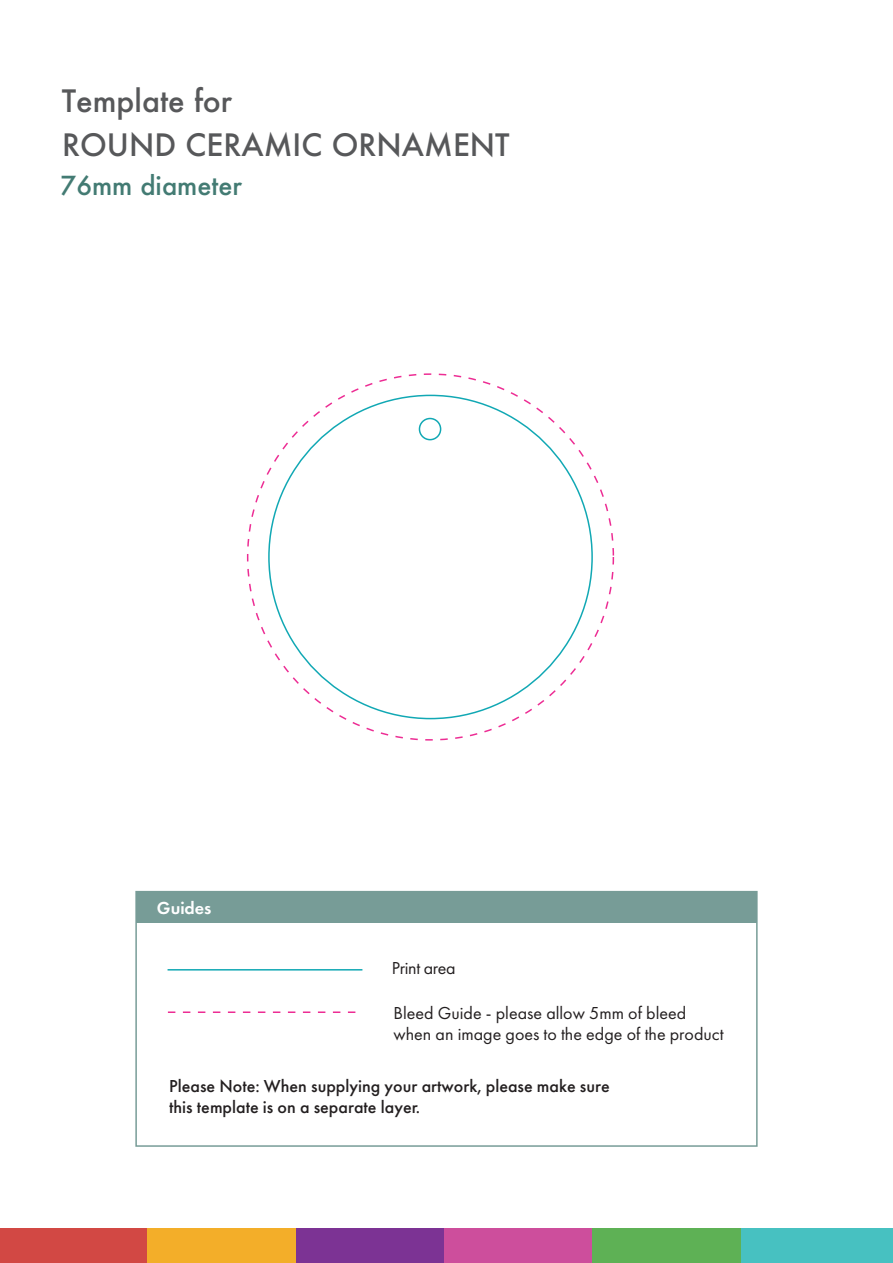
<style>
.page{position:relative;width:893px;height:1263px;background:#fff}
.page>*{position:absolute;margin:0;border:0;box-sizing:border-box;transform-origin:0 0}
.t1{font:500 30px "Futura";color:#57585a}
.t2{font:500 25.5px "Futura";color:#437b73}
.t3{font:500 18px/21.6px "Futura PT";color:#231f20}
.t4{font:18px/21.6px "Futura PT";color:#231f20}
.t5{font:18px "Futura PT";letter-spacing:-.02em;color:#231f20}
.t6{font:600 18px "Futura PT";color:#fff}
</style>
<div class="page">
<div style="left:135px;top:891px;width:623px;height:256px;border:2px solid #779c97"></div>
<div style="left:136px;top:892px;width:621px;height:30px;background:#779c97"></div>
<hr style="left:168px;top:969px;width:194px;height:1px;background:#11a8b4">
<svg style="left:168px;top:1011px;width:188px;height:2px"></svg>
<div style="left:0;top:1228px;width:148px;height:35px;background:#d24844"></div>
<div style="left:148px;top:1228px;width:148px;height:35px;background:#f3ae29"></div>
<div style="left:296px;top:1228px;width:148px;height:35px;background:#7c3394"></div>
<div style="left:741px;top:1228px;width:152px;height:35px;background:#47c1c1"></div>
<div style="left:444px;top:1228px;width:148px;height:35px;background:#cd4e9c"></div>
<div style="left:592px;top:1228px;width:149px;height:35px;background:#5eb155"></div>
<svg style="left:267px;top:640px;width:31px;height:10px"></svg>
<div style="left:419px;top:418px;width:22px;height:22px;border:2px solid #11a8b4;border-radius:50%"></div>
<h1 class="t1" style="left:62px;top:80px;width:172px">Template for</h1>
<h1 class="t1" style="left:62px;top:125px;width:449px">ROUND CERAMIC ORNAMENT</h1>
<h2 class="t2" style="left:61px;top:168px;width:183px">76mm diameter</h2>
<p class="t6" style="left:157px;top:897px;width:56px">Guides</p>
<p class="t5" style="left:392px;top:957px;width:65px">Print area</p>
<p class="t4" style="left:393px;top:1002px;width:332px">Bleed Guide - please allow 5mm of bleed when an image goes to the edge of the product</p>
<p class="t3" style="left:169px;top:1075px;width:442px">Please Note: When supplying your artwork, please make sure this template is on a separate layer.</p>
</div>
